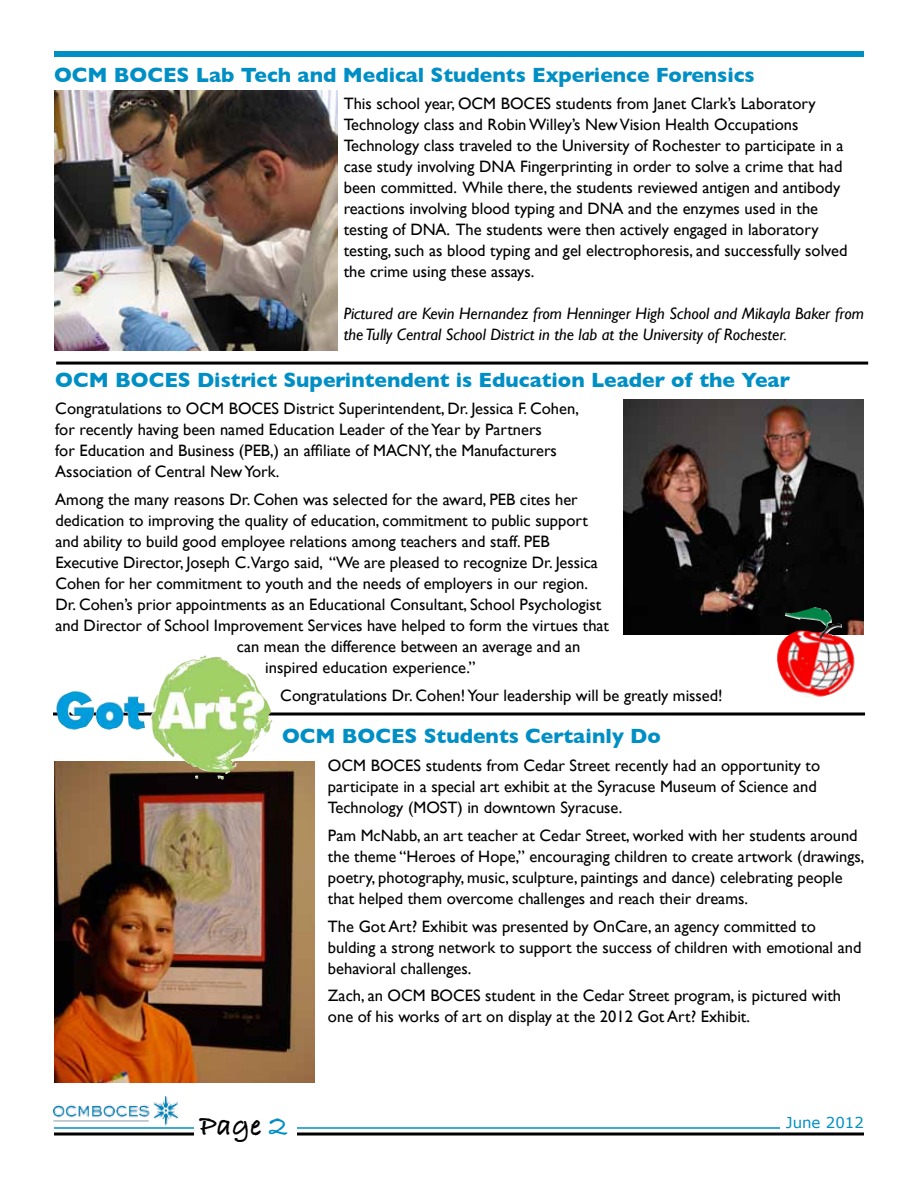
<style>
.page{position:relative;width:918px;height:1188px;background:#fff}
.page>*{position:absolute;margin:0;border:0;box-sizing:border-box;transform-origin:0 0}
.t1{font:30px "Bradley Hand ITCTT Bold";color:#000}
.t2{font:700 21px "Gill Sans";color:#008fc5}
.t3{font:16.5px/21px "Gill Sans";color:#000}
.t4{font:italic 16.5px/21px "Gill Sans";color:#000}
.t5{font:15px "Verdana";color:#008fc5}
.s1{color:#008fc5}
</style>
<div class="page">
<svg style="left:54px;top:1132px;width:810px;height:4px;background:#3f3f3f"></svg>
<hr style="left:54px;top:1127px;width:726px;height:2px;background:#008fc5">
<div style="left:194px;top:1113px;width:103px;height:31px;background:#fff"></div>
<img style="left:54px;top:1097px;width:124px;height:29px">
<div style="left:54px;top:51px;width:810px;height:6px;background:#008fc5"></div>
<svg style="left:53px;top:712px;width:812px;height:4px;background:#3f3f3f"></svg>
<img style="left:54px;top:761px;width:260px;height:321px">
<img style="left:54px;top:655px;width:220px;height:125px">
<img style="left:55px;top:91px;width:282px;height:259px">
<img style="left:624px;top:400px;width:240px;height:235px">
<hr style="left:56px;top:362px;width:812px;height:3px;background:#000">
<img style="left:772px;top:607px;width:86px;height:92px">
<p class="t2" style="left:54px;top:62px;width:702px">OCM BOCES Lab Tech and Medical Students Experience Forensics</p>
<p class="t3" style="left:344px;top:93px;width:505px">This school year, OCM BOCES students from Janet Clark’s Laboratory Technology class and RobinWilley’s NewVision Health Occupations Technology class traveled to the University of Rochester to participate in a case study involving DNA Fingerprinting in order to solve a crime that had been committed. While there, the students reviewed antigen and antibody reactions involving blood typing and DNA and the enzymes used in the testing of DNA. The students were then actively engaged in laboratory testing, such as blood typing and gel electrophoresis, and successfully solved the crime using these assays.</p>
<p class="t4" style="left:344px;top:303px;width:522px">Pictured are Kevin Hernandez from Henninger High School and Mikayla Baker from the Tully Central School District in the lab at the University of Rochester.</p>
<p class="t2" style="left:55px;top:367px;width:736px">OCM BOCES District Superintendent is Education Leader of the Year</p>
<p class="t3" style="left:55px;top:398px;width:525px">Congratulations to OCM BOCES District Superintendent, Dr. Jessica F. Cohen, for recently having been named Education Leader of theYear by Partners<br>for Education and Business (PEB,) an affiliate of MACNY, the Manufacturers Association of Central NewYork.</p>
<p class="t3" style="left:55px;top:489px;width:524px">Among the many reasons Dr. Cohen was selected for the award, PEB cites her</p>
<p class="t3" style="left:55px;top:510px;width:534px">dedication to improving the quality of education, commitment to public support</p>
<p class="t3" style="left:55px;top:531px;width:496px">and ability to build good employee relations among teachers and staff. PEB</p>
<p class="t3" style="left:55px;top:552px;width:544px">Executive Director, Joseph C.Vargo said, “We are pleased to recognize Dr. Jessica</p>
<p class="t3" style="left:55px;top:573px;width:534px">Cohen for her commitment to youth and the needs of employers in our region.</p>
<p class="t3" style="left:55px;top:594px;width:548px">Dr. Cohen’s prior appointments as an Educational Consultant, School Psychologist</p>
<p class="t3" style="left:55px;top:615px;width:555px">and Director of School Improvement Services have helped to form the virtues that</p>
<p class="t3" style="left:237px;top:636px;width:345px">can mean the difference between an average and an</p>
<p class="t3" style="left:265px;top:657px;width:212px">inspired education experience.”</p>
<p class="t3" style="left:280px;top:685px;width:444px">Congratulations Dr. Cohen!Your leadership will be greatly missed!</p>
<p class="t2" style="left:282px;top:724px;width:380px">OCM BOCES Students Certainly Do</p>
<p class="t3" style="left:328px;top:755px;width:494px">OCM BOCES students from Cedar Street recently had an opportunity to participate in a special art exhibit at the Syracuse Museum of Science and<br>Technology (MOST) in downtown Syracuse.</p>
<p class="t3" style="left:328px;top:825px;width:538px">Pam McNabb, an art teacher at Cedar Street, worked with her students around the theme “Heroes of Hope,” encouraging children to create artwork (drawings, poetry, photography, music, sculpture, paintings and dance) celebrating people that helped them overcome challenges and reach their dreams.</p>
<p class="t3" style="left:328px;top:915px;width:535px">The Got Art? Exhibit was presented by OnCare, an agency committed to bulding a strong network to support the success of children with emotional and behavioral challenges.</p>
<p class="t3" style="left:328px;top:985px;width:515px">Zach, an OCM BOCES student in the Cedar Street program, is pictured with one of his works of art on display at the 2012 Got Art? Exhibit.</p>
<h1 class="t1" style="left:200px;top:1103px;width:90px">Page <span class="s1">2</span></h1>
<p class="t5" style="left:786px;top:1113px;width:80px">June 2012</p>
</div>
